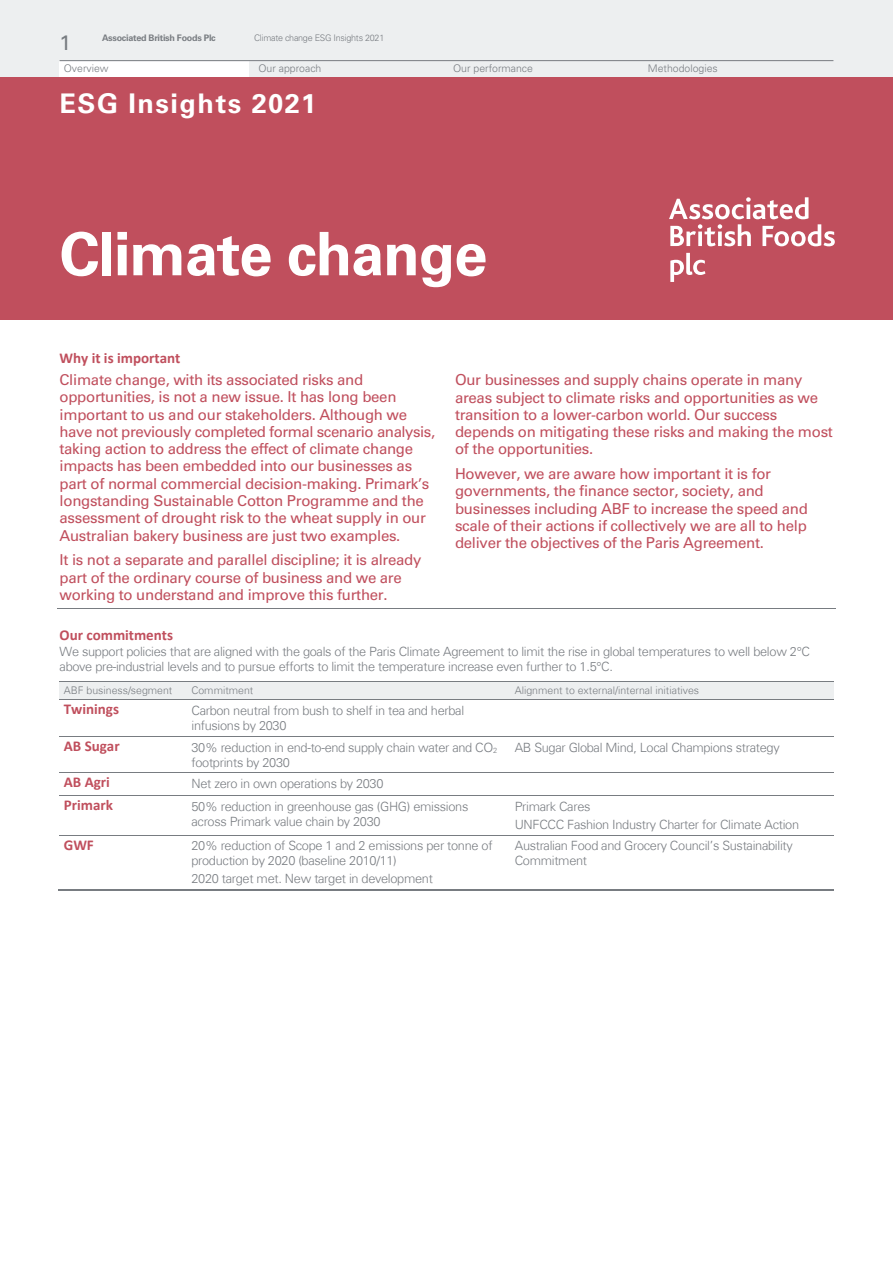
<style>
.page{position:relative;width:893px;height:1263px;background:#fff}
.page>*{position:absolute;margin:0;border:0;box-sizing:border-box;transform-origin:0 0}
.t1{font:700 60px "Univers LT Std";letter-spacing:-.02em;color:#fff}
.t2{font:700 27px "Univers LT Std";letter-spacing:.055em;color:#fff}
.t3{font:21px "Univers LT Std";color:#787c81}
.t4{font:15px/17.2px "Univers LT Std";letter-spacing:-.02em;color:#c04f5d}
.t5{font:700 15px "Calibri";color:#c04f5d}
.t6{font:300 12.75px/15px "Univers Com 45";letter-spacing:-.025em;color:#787c81}
.t7{font:300 10.5px "Univers Com 45";color:#787c81}
.t8{font:300 10.5px "Univers LT Std";color:#787c81}
.t9{font:300 9px "Univers LT Std";letter-spacing:-.03em;color:#787c81}
.t10{font:700 9px "Univers LT Std";letter-spacing:-.03em;color:#787c81}
.t11{font:700 9px "Univers LT Std";letter-spacing:.005em;color:#787c81}
.s1{font-family:"Calibri";font-weight:700}
.s2{font-size:7.5px}
</style>
<div class="page">
<div style="left:0;top:77px;width:893px;height:243px;background:#c04f5d"></div>
<svg style="left:669px;top:197px;width:166px;height:49px"></svg>
<svg style="left:670px;top:253px;width:35px;height:29px"></svg>
<hr style="left:57px;top:608px;width:779px;height:1px;background:#787c81">
<div style="left:60px;top:681px;width:127px;height:18px;background:#edeff0"></div>
<div style="left:187px;top:681px;width:323px;height:18px;background:#edeff0"></div>
<div style="left:510px;top:681px;width:324px;height:18px;background:#edeff0"></div>
<hr style="left:60px;top:681px;width:774px;height:1px;background:#787c81">
<hr style="left:60px;top:699px;width:451px;height:1px;background:#787c81">
<hr style="left:511px;top:699px;width:323px;height:1px;background:#787c81">
<hr style="left:60px;top:736px;width:774px;height:1px;background:#787c81">
<hr style="left:60px;top:773px;width:774px;height:1px;background:#787c81">
<hr style="left:60px;top:796px;width:774px;height:1px;background:#787c81">
<hr style="left:60px;top:835px;width:774px;height:1px;background:#787c81">
<hr style="left:58px;top:889px;width:129px;height:2px;background:#787c81">
<hr style="left:186px;top:889px;width:324px;height:2px;background:#787c81">
<hr style="left:509px;top:889px;width:325px;height:2px;background:#787c81">
<div style="left:0;top:0;width:893px;height:77px;background:#edeff0"></div>
<div style="left:60px;top:60px;width:189px;height:17px;background:#fff"></div>
<hr style="left:60px;top:60px;width:773px;height:1px;background:#787c81">
<h3 class="t3" style="left:60px;top:30px;width:13px">1</h3>
<p class="t10" style="left:102px;top:32px;width:115px">Associated British Foods Plc</p>
<p class="t9" style="left:254px;top:32px;width:132px">Climate change ESG Insights 2021</p>
<p class="t8" style="left:64px;top:62px;width:46px">Overview</p>
<p class="t8" style="left:258px;top:62px;width:65px">Our approach</p>
<p class="t8" style="left:453px;top:62px;width:81px">Our performance</p>
<p class="t8" style="left:648px;top:62px;width:72px">Methodologies</p>
<p class="t11" style="left:60px;top:66px;width:43px">Overview</p>
<p class="t9" style="left:255px;top:66px;width:52px">Our approach</p>
<p class="t9" style="left:448px;top:66px;width:66px">Our performance</p>
<p class="t9" style="left:641px;top:66px;width:58px">Methodologies</p>
<p class="t2" style="left:60px;top:88px;width:258px">ESG Insights 2021</p>
<p class="t1" style="left:60px;top:219px;width:429px">Climate change</p>
<p class="t4" style="left:60px;top:347px;width:305px;line-height:22.2px"><span class="s1">Why it is important<br></span>Climate change, with its associated risks and</p>
<p class="t4" style="left:60px;top:389px;width:377px">opportunities, is not a new issue. It has long been important to us and our stakeholders. Although we have not previously completed formal scenario analysis, taking action to address the effect of climate change impacts has been embedded into our businesses as part of normal commercial decision-making. Primark’s longstanding Sustainable Cotton Programme and the assessment of drought risk to the wheat supply in our Australian bakery business are just two examples.</p>
<p class="t4" style="left:60px;top:551px;width:363px">It is not a separate and parallel discipline; it is already part of the ordinary course of business and we are working to understand and improve this further.</p>
<p class="t4" style="left:455px;top:371px;width:379px">Our businesses and supply chains operate in many areas subject to climate risks and opportunities as we transition to a lower-carbon world. Our success depends on mitigating these risks and making the most of the opportunities.</p>
<p class="t4" style="left:455px;top:465px;width:354px">However, we are aware how important it is for governments, the finance sector, society, and businesses including ABF to increase the speed and scale of their actions if collectively we are all to help deliver the objectives of the Paris Agreement.</p>
<p class="t5" style="left:60px;top:624px;width:115px">Our commitments</p>
<p class="t6" style="left:60px;top:643px;width:752px">We support policies that are aligned with the goals of the Paris Climate Agreement to limit the rise in global temperatures to well below 2°C above pre-industrial levels and to pursue efforts to limit the temperature increase even further to 1.5°C.</p>
<p class="t7" style="left:64px;top:684px;width:110px">ABF business/segment</p>
<p class="t7" style="left:191px;top:684px;width:63px">Commitment</p>
<p class="t7" style="left:515px;top:684px;width:186px">Alignment to external/internal initiatives</p>
<p class="t5" style="left:64px;top:699px;width:57px">Twinings</p>
<p class="t6" style="left:191px;top:703px;width:274px">Carbon neutral from bush to shelf in tea and herbal infusions by 2030</p>
<p class="t5" style="left:64px;top:735px;width:57px">AB Sugar</p>
<p class="t6" style="left:191px;top:740px;width:307px">30% reduction in end-to-end supply chain water and CO<span class="s2">2 </span>footprints by 2030</p>
<p class="t6" style="left:515px;top:740px;width:267px">AB Sugar Global Mind, Local Champions strategy</p>
<p class="t5" style="left:64px;top:772px;width:48px">AB Agri</p>
<p class="t6" style="left:191px;top:776px;width:194px">Net zero in own operations by 2030</p>
<p class="t5" style="left:64px;top:795px;width:51px">Primark</p>
<p class="t6" style="left:191px;top:799px;width:278px">50% reduction in greenhouse gas (GHG) emissions across Primark value chain by 2030</p>
<p class="t6" style="left:515px;top:797px;width:286px;line-height:18px">Primark Cares<br>UNFCCC Fashion Industry Charter for Climate Action</p>
<p class="t5" style="left:64px;top:834px;width:32px">GWF</p>
<p class="t6" style="left:191px;top:838px;width:303px">20% reduction of Scope 1 and 2 emissions per tonne of production by 2020 (baseline 2010/11)</p>
<p class="t6" style="left:191px;top:871px;width:243px">2020 target met. New target in development</p>
<p class="t6" style="left:515px;top:838px;width:280px">Australian Food and Grocery Council’s Sustainability<br>Commitment</p>
</div>
